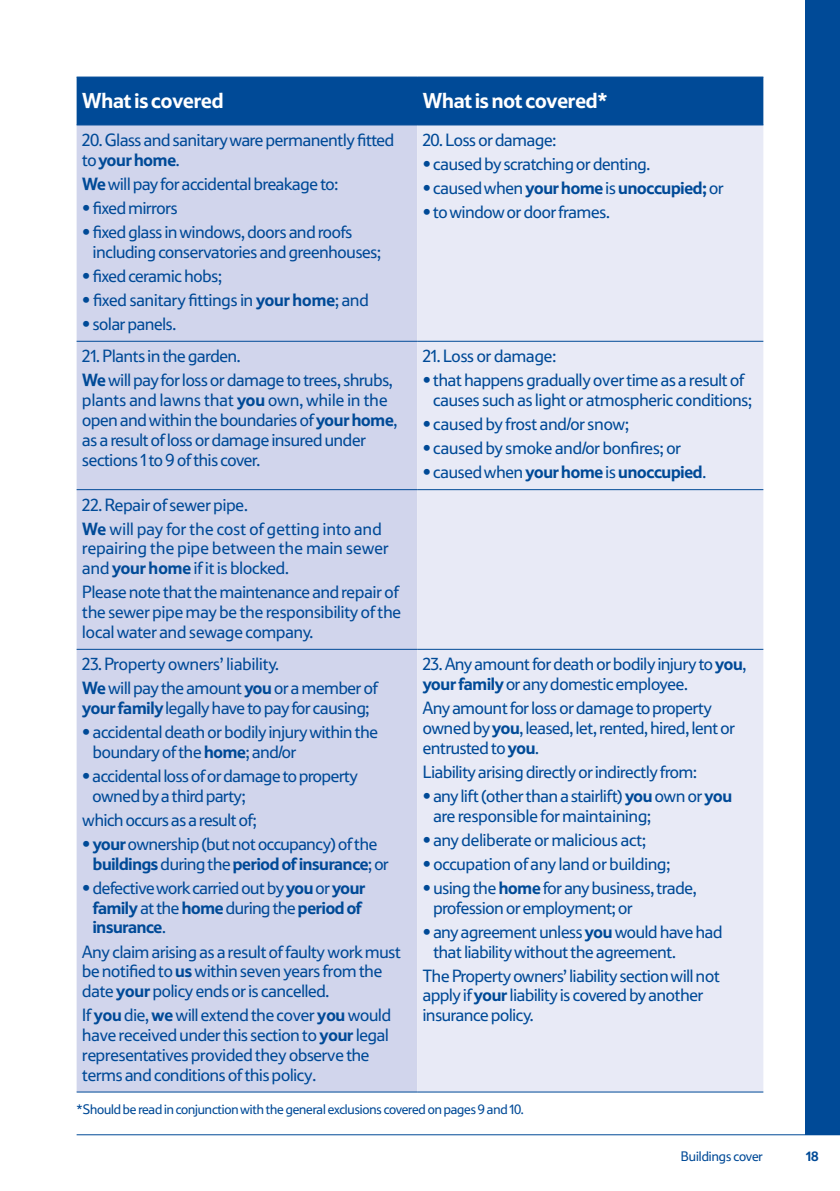
<style>
.page{position:relative;width:840px;height:1191px;background:#fff}
.page>*{position:absolute;margin:0;border:0;box-sizing:border-box;transform-origin:0 0}
.t1{font:700 22px "Tesco Display";letter-spacing:-.01em;color:#fff}
.t2{font:18px/19.8px "Tesco Display";letter-spacing:-.01em;color:#004a97}
.t3{font:700 18px "Tesco Display";letter-spacing:-.01em;color:#004a97}
.t4{font:18px/19.8px "Tesco Display";letter-spacing:.015em;color:#004a97}
.t5{font:14px "Tesco Display";letter-spacing:-.01em;color:#004a97}
.t6{font:700 14px "Tesco Display";color:#004a97}
.s1{font-weight:700}
.s2{font-weight:400}
</style>
<div class="page">
<hr style="left:77px;top:1134px;width:762px;height:1px;background:#004a97">
<div style="left:805px;top:0;width:34px;height:1134px;background:#004a97"></div>
<div style="left:77px;top:78px;width:686px;height:46px;background:#004a97"></div>
<div style="left:77px;top:125px;width:340px;height:966px;background:#d1d5ec"></div>
<div style="left:417px;top:125px;width:346px;height:966px;background:#e8eaf6"></div>
<hr style="left:77px;top:341px;width:340px;height:1px;background:#004a97">
<hr style="left:417px;top:341px;width:346px;height:1px;background:#004a97">
<hr style="left:77px;top:489px;width:340px;height:1px;background:#004a97">
<hr style="left:417px;top:489px;width:346px;height:1px;background:#004a97">
<hr style="left:77px;top:649px;width:340px;height:1px;background:#004a97">
<hr style="left:417px;top:649px;width:346px;height:1px;background:#004a97">
<hr style="left:77px;top:1091px;width:340px;height:1px;background:#004a97">
<hr style="left:417px;top:1091px;width:346px;height:1px;background:#004a97">
<hr style="left:77px;top:77px;width:340px;height:1px;background:#004a97">
<hr style="left:417px;top:77px;width:346px;height:1px;background:#004a97">
<hr style="left:77px;top:124px;width:340px;height:1px;background:#004a97">
<hr style="left:417px;top:124px;width:346px;height:1px;background:#004a97">
<p class="t1" style="left:82px;top:88px;width:143px">What is covered</p>
<p class="t1" style="left:422px;top:88px;width:186px">What is not covered*</p>
<p class="t2" style="left:82px;top:130px;width:313px">20. Glass and sanitary ware permanently fitted to <span class="s1">your home</span>.</p>
<p class="t2" style="left:82px;top:173px;width:257px"><span class="s1">We</span> will pay for accidental breakage to:</p>
<p class="t2" style="left:82px;top:198px;width:97px">• fixed mirrors</p>
<p class="t2" style="left:93px;top:222px;width:289px;text-indent:-11px">• fixed glass in windows, doors and roofs including conservatories and greenhouses;</p>
<p class="t2" style="left:82px;top:265px;width:141px"><span class="s1">•</span> fixed ceramic hobs;</p>
<p class="t2" style="left:82px;top:289px;width:288px"><span class="s1">•</span> fixed sanitary fittings in <span class="s1">your home</span>; and</p>
<p class="t2" style="left:82px;top:313px;width:95px"><span class="s1">•</span> solar panels.</p>
<p class="t2" style="left:422px;top:130px;width:135px">20. Loss or damage:</p>
<p class="t2" style="left:422px;top:154px;width:229px"><span class="s1">•</span> caused by scratching or denting.</p>
<p class="t3" style="left:422px;top:177px;width:302px">• <span class="s2">caused when</span> your home <span class="s2">is</span> unoccupied; <span class="s2">or</span></p>
<p class="t2" style="left:422px;top:202px;width:188px"><span class="s1">•</span> to window or door frames.</p>
<p class="t2" style="left:82px;top:344px;width:312px;line-height:24px">21. Plants in the garden.<br><span class="s1">We</span> will pay for loss or damage to trees, shrubs,</p>
<p class="t2" style="left:82px;top:390px;width:316px">plants and lawns that <span class="s1">you</span> own, while in the open and within the boundaries of <span class="s1">your home</span>, as a result of loss or damage insured under sections 1 to 9 of this cover.</p>
<p class="t2" style="left:82px;top:492px;width:301px;line-height:24px">22. Repair of sewer pipe.<br><span class="s1">We</span> will pay for the cost of getting into and</p>
<p class="t4" style="left:82px;top:538px;width:308px">repairing the pipe between the main sewer and <span class="s1">your home</span> if it is blocked.</p>
<p class="t2" style="left:82px;top:582px;width:320px">Please note that the maintenance and repair of the sewer pipe may be the responsibility of the local water and sewage company.</p>
<p class="t2" style="left:82px;top:652px;width:297px;line-height:24px">23. Property owners’ liability.<br><span class="s1">We</span> will pay the amount <span class="s1">you</span> or a member of</p>
<p class="t2" style="left:82px;top:698px;width:288px"><span class="s1">your family</span> legally have to pay for causing;</p>
<p class="t2" style="left:93px;top:722px;width:287px;text-indent:-10px"><span class="s1">•</span> accidental death or bodily injury within the boundary of the <span class="s1">home</span>; and/or</p>
<p class="t2" style="left:93px;top:765px;width:267px;text-indent:-10px"><span class="s1">•</span> accidental loss of or damage to property owned by a third party;</p>
<p class="t2" style="left:82px;top:809px;width:176px">which occurs as a result of;</p>
<p class="t2" style="left:93px;top:833px;width:297px;text-indent:-10px">• <span class="s1">your</span> ownership (but not occupancy) of the <span class="s1">buildings</span> during the <span class="s1">period of insurance</span>; or</p>
<p class="t2" style="left:93px;top:877px;width:274px;text-indent:-10px">• defective work carried out by <span class="s1">you</span> or <span class="s1">your family</span> at the <span class="s1">home</span> during the <span class="s1">period of insurance</span>.</p>
<p class="t2" style="left:82px;top:941px;width:320px">Any claim arising as a result of faulty work must be notified to <span class="s1">us</span> within seven years from the date <span class="s1">your</span> policy ends or is cancelled.</p>
<p class="t2" style="left:82px;top:1005px;width:310px">If <span class="s1">you</span> die, <span class="s1">we</span> will extend the cover <span class="s1">you</span> would have received under this section to <span class="s1">your</span> legal representatives provided they observe the terms and conditions of this policy.</p>
<p class="t2" style="left:422px;top:346px;width:135px">21. Loss or damage:</p>
<p class="t2" style="left:422px;top:370px;width:330px;text-align:center"><span class="s1">•</span> that happens gradually over time as a result of causes such as light or atmospheric conditions;</p>
<p class="t2" style="left:422px;top:414px;width:207px"><span class="s1">•</span> caused by frost and/or snow;</p>
<p class="t2" style="left:422px;top:438px;width:260px"><span class="s1">•</span> caused by smoke and/or bonfires; or</p>
<p class="t3" style="left:422px;top:461px;width:285px">• <span class="s2">caused when</span> your home <span class="s2">is</span> unoccupied<span class="s2">.</span></p>
<p class="t2" style="left:422px;top:654px;width:325px">23. Any amount for death or bodily injury to <span class="s1">you</span>, <span class="s1">your family</span> or any domestic employee.</p>
<p class="t2" style="left:422px;top:698px;width:313px">Any amount for loss or damage to property owned by <span class="s1">you</span>, leased, let, rented, hired, lent or entrusted to <span class="s1">you</span>.</p>
<p class="t2" style="left:422px;top:761px;width:275px">Liability arising directly or indirectly from:</p>
<p class="t2" style="left:433px;top:785px;width:300px;text-indent:-10px"><span class="s1">•</span> any lift (other than a stairlift) <span class="s1">you</span> own or <span class="s1">you </span>are responsible for maintaining;</p>
<p class="t2" style="left:422px;top:829px;width:224px"><span class="s1">•</span> any deliberate or malicious act;</p>
<p class="t2" style="left:422px;top:853px;width:249px"><span class="s1">•</span> occupation of any land or building;</p>
<p class="t2" style="left:433px;top:877px;width:264px;text-indent:-10px"><span class="s1">•</span> using the <span class="s1">home</span> for any business, trade, profession or employment; or</p>
<p class="t2" style="left:433px;top:921px;width:290px;text-indent:-10px"><span class="s1">•</span> any agreement unless <span class="s1">you</span> would have had that liability without the agreement.</p>
<p class="t2" style="left:422px;top:965px;width:298px">The Property owners’ liability section will not apply if <span class="s1">your</span> liability is covered by another insurance policy.</p>
<p class="t5" style="left:77px;top:1101px;width:448px">*Should be read in conjunction with the general exclusions covered on pages 9 and 10.</p>
<p class="t5" style="left:680px;top:1148px;width:83px">Buildings cover</p>
<p class="t6" style="left:805px;top:1148px;width:14px">18</p>
</div>
